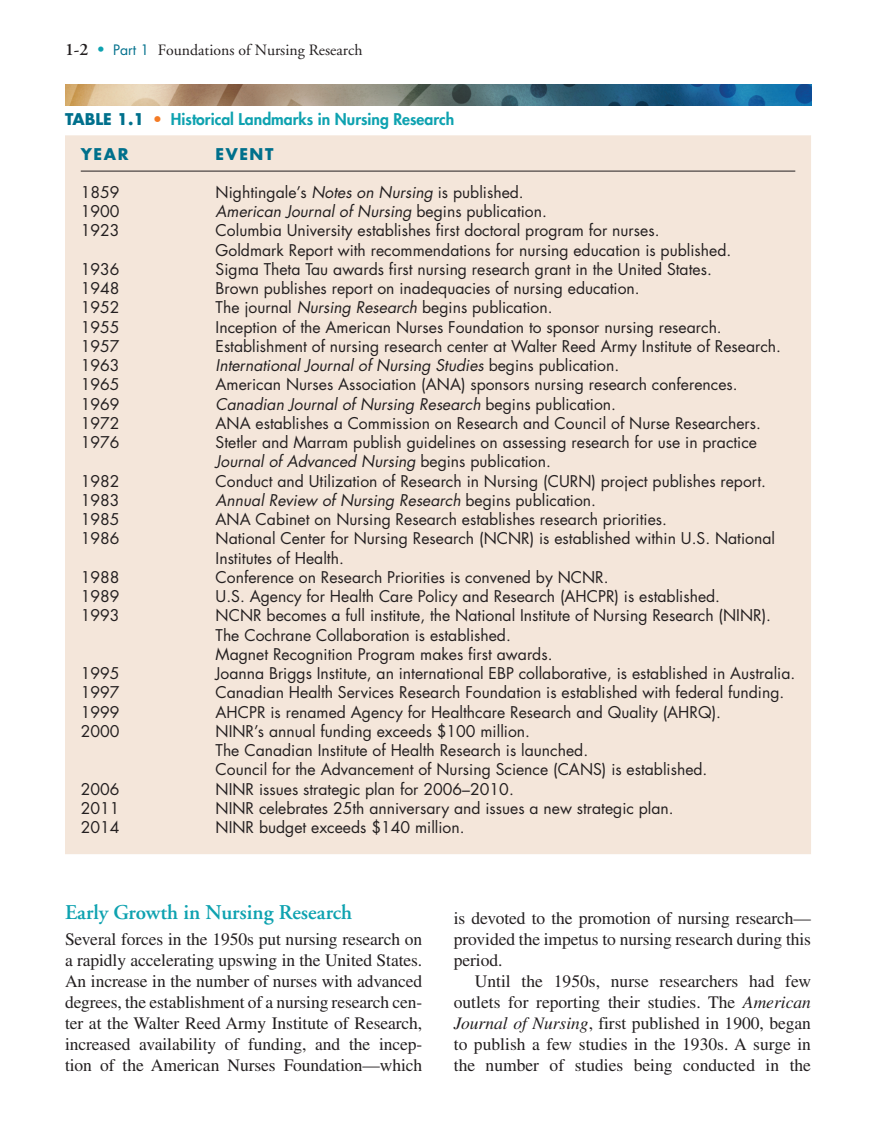
<style>
.page{position:relative;width:885px;height:1128px;background:#fff}
.page>*{position:absolute;margin:0;border:0;box-sizing:border-box;transform-origin:0 0}
.t1{font:600 21px "Adobe Garamond";color:#0ea2b0}
.t2{font:17.5px/21px "Times";letter-spacing:-.005em;color:#231f20;text-align:justify}
.t3{font:15.75px/19.2px "Futura";color:#231f20}
.t4{font:italic 15.75px "Futura";color:#231f20}
.t5{font:800 15.75px "Futura";color:#0ea2b0}
.t6{font:15.75px "Adobe Garamond";color:#231f20}
.t7{font:700 15.75px "Futura";letter-spacing:.1em;color:#00708c}
.s1{font-weight:600;font-size:17.5px}
.s2{font-weight:600;font-size:17.5px;color:#0ea2b0}
.s3{font-family:"Futura";font-size:14px;color:#00708c}
.s4{font-weight:700;color:#00708c}
.s5{font-weight:700;color:#f47b25}
.s6{font-style:italic}
.s7{font-style:normal}
</style>
<div class="page">
<div style="left:65px;top:135px;width:745px;height:719px;background:#f4e6da"></div>
<hr style="left:81px;top:171px;width:714px;height:1px;background:#231f20">
<img style="left:65px;top:84px;width:745px;height:21px">
<p class="t6" style="left:65px;top:44px;width:299px"><span class="s1">1-2</span> <span class="s2">•</span> <span class="s3">Part 1</span> Foundations of Nursing Research</p>
<p class="t5" style="left:65px;top:111px;width:391px"><span class="s4">TABLE 1.1</span> <span class="s5">•</span> Historical Landmarks in Nursing Research</p>
<p class="t7" style="left:81px;top:147px;width:49px">YEAR</p>
<p class="t7" style="left:215px;top:147px;width:59px">EVENT</p>
<p class="t3" style="left:81px;top:184px;width:40px">1859</p>
<p class="t3" style="left:215px;top:184px;width:310px">Nightingale’s <span class="s6">Notes on Nursing</span> is published.</p>
<p class="t3" style="left:81px;top:203px;width:40px">1900</p>
<p class="t4" style="left:215px;top:204px;width:333px">American Journal of Nursing <span class="s7">begins publication.</span></p>
<p class="t3" style="left:81px;top:222px;width:40px">1923</p>
<p class="t3" style="left:215px;top:222px;width:517px">Columbia University establishes first doctoral program for nurses.<br>Goldmark Report with recommendations for nursing education is published.</p>
<p class="t3" style="left:81px;top:261px;width:40px">1936</p>
<p class="t3" style="left:215px;top:261px;width:497px">Sigma Theta Tau awards first nursing research grant in the United States.</p>
<p class="t3" style="left:81px;top:280px;width:40px">1948</p>
<p class="t3" style="left:215px;top:280px;width:425px">Brown publishes report on inadequacies of nursing education.</p>
<p class="t3" style="left:81px;top:299px;width:40px">1952</p>
<p class="t3" style="left:215px;top:299px;width:338px">The journal <span class="s6">Nursing Research</span> begins publication.</p>
<p class="t3" style="left:81px;top:318px;width:40px">1955</p>
<p class="t3" style="left:215px;top:318px;width:507px">Inception of the American Nurses Foundation to sponsor nursing research.</p>
<p class="t3" style="left:81px;top:338px;width:40px">1957</p>
<p class="t3" style="left:215px;top:338px;width:567px">Establishment of nursing research center at Walter Reed Army Institute of Research.</p>
<p class="t3" style="left:81px;top:357px;width:40px">1963</p>
<p class="t4" style="left:215px;top:358px;width:405px">International Journal of Nursing Studies <span class="s7">begins publication.</span></p>
<p class="t3" style="left:81px;top:376px;width:40px">1965</p>
<p class="t3" style="left:215px;top:376px;width:523px">American Nurses Association (ANA) sponsors nursing research conferences.</p>
<p class="t3" style="left:81px;top:395px;width:40px">1969</p>
<p class="t4" style="left:215px;top:396px;width:402px">Canadian Journal of Nursing Research <span class="s7">begins publication.</span></p>
<p class="t3" style="left:81px;top:415px;width:40px">1972</p>
<p class="t3" style="left:215px;top:415px;width:547px">ANA establishes a Commission on Research and Council of Nurse Researchers.</p>
<p class="t3" style="left:81px;top:434px;width:40px">1976</p>
<p class="t3" style="left:215px;top:434px;width:543px">Stetler and Marram publish guidelines on assessing research for use in practice<br><span class="s6">Journal of Advanced Nursing</span> begins publication.</p>
<p class="t3" style="left:81px;top:472px;width:40px">1982</p>
<p class="t3" style="left:215px;top:472px;width:552px">Conduct and Utilization of Research in Nursing (CURN) project publishes report.</p>
<p class="t3" style="left:81px;top:492px;width:40px">1983</p>
<p class="t4" style="left:215px;top:493px;width:382px">Annual Review of Nursing Research <span class="s7">begins publication.</span></p>
<p class="t3" style="left:81px;top:511px;width:40px">1985</p>
<p class="t3" style="left:215px;top:511px;width:453px">ANA Cabinet on Nursing Research establishes research priorities.</p>
<p class="t3" style="left:81px;top:530px;width:40px">1986</p>
<p class="t3" style="left:215px;top:530px;width:561px">National Center for Nursing Research (NCNR) is established within U.S. National<br>Institutes of Health.</p>
<p class="t3" style="left:81px;top:569px;width:40px">1988</p>
<p class="t3" style="left:215px;top:569px;width:394px">Conference on Research Priorities is convened by NCNR.</p>
<p class="t3" style="left:81px;top:588px;width:40px">1989</p>
<p class="t3" style="left:215px;top:588px;width:506px">U.S. Agency for Health Care Policy and Research (AHCPR) is established.</p>
<p class="t3" style="left:81px;top:607px;width:40px">1993</p>
<p class="t3" style="left:215px;top:607px;width:557px">NCNR becomes a full institute, the National Institute of Nursing Research (NINR).<br>The Cochrane Collaboration is established.<br>Magnet Recognition Program makes first awards.</p>
<p class="t3" style="left:81px;top:665px;width:40px">1995</p>
<p class="t3" style="left:215px;top:665px;width:581px">Joanna Briggs Institute, an international EBP collaborative, is established in Australia.</p>
<p class="t3" style="left:81px;top:684px;width:40px">1997</p>
<p class="t3" style="left:215px;top:684px;width:570px">Canadian Health Services Research Foundation is established with federal funding.</p>
<p class="t3" style="left:81px;top:703px;width:40px">1999</p>
<p class="t3" style="left:215px;top:703px;width:507px">AHCPR is renamed Agency for Healthcare Research and Quality (AHRQ).</p>
<p class="t3" style="left:81px;top:723px;width:40px">2000</p>
<p class="t3" style="left:215px;top:723px;width:493px">NINR’s annual funding exceeds $100 million.<br>The Canadian Institute of Health Research is launched.<br>Council for the Advancement of Nursing Science (CANS) is established.</p>
<p class="t3" style="left:81px;top:780px;width:40px">2006</p>
<p class="t3" style="left:215px;top:780px;width:300px">NINR issues strategic plan for 2006–2010.</p>
<p class="t3" style="left:81px;top:800px;width:40px">2011</p>
<p class="t3" style="left:215px;top:800px;width:459px">NINR celebrates 25th anniversary and issues a new strategic plan.</p>
<p class="t3" style="left:81px;top:819px;width:40px">2014</p>
<p class="t3" style="left:215px;top:819px;width:250px">NINR budget exceeds $140 million.</p>
<h1 class="t1" style="left:65px;top:904px;width:288px">Early Growth in Nursing Research</h1>
<p class="t2" style="left:65px;top:930px;width:359px">Several forces in the 1950s put nursing research on a rapidly accelerating upswing in the United States.<br>An increase in the number of nurses with advanced degrees, the establishment of a nursing research cen&shy;ter at the Walter Reed Army Institute of Research, increased availability of funding, and the incep&shy;tion of the American Nurses Foundation—which</p>
<p class="t2" style="left:453px;top:909px;width:359px">is devoted to the promotion of nursing research— provided the impetus to nursing research during this period.</p>
<p class="t2" style="left:453px;top:972px;width:359px;text-indent:21px">Until the 1950s, nurse researchers had few outlets for reporting their studies. The <span class="s6">American Journal of Nursing</span>, first published in 1900, began to publish a few studies in the 1930s. A surge in the number of studies being conducted in the</p>
</div>
